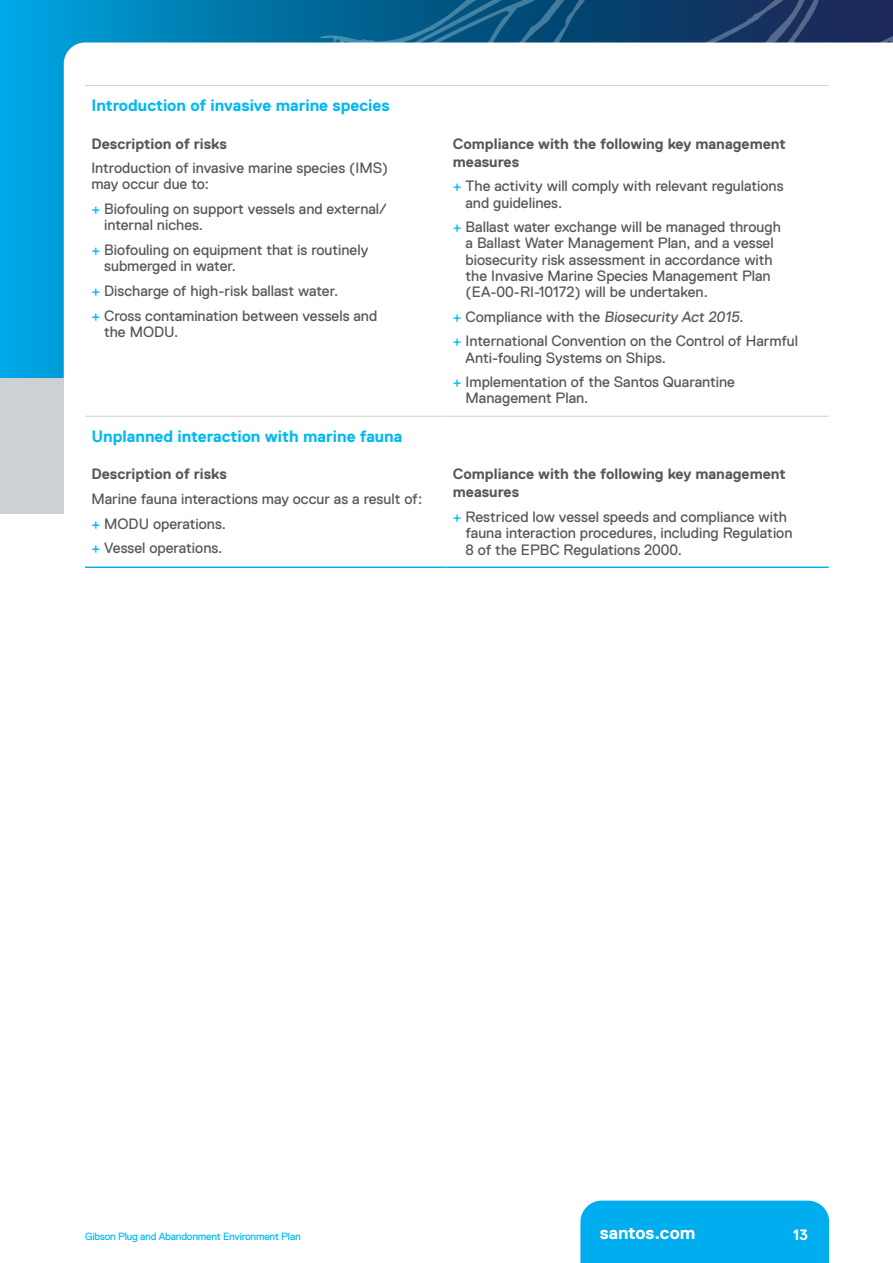
<style>
.page{position:relative;width:893px;height:1263px;background:#fff}
.page>*{position:absolute;margin:0;border:0;box-sizing:border-box;transform-origin:0 0}
.t1{font:700 18px "Replica";color:#fff}
.t2{font:700 16.5px "Replica";color:#00b9f1}
.t3{font:15px/16.2px "Replica Pro";color:#57585a}
.t4{font:700 15px/18.1px "Replica";color:#57585a}
.t5{font:700 15px "Replica";color:#fff}
.t6{font:10.5px "Replica Pro";letter-spacing:-.02em;color:#00b9f1}
.s1{color:#00b9f1}
</style>
<div class="page">
<img style="left:0;top:0;width:314px;height:378px">
<svg style="left:403px;top:0;width:464px;height:43px;background:#164873"></svg>
<svg style="left:64px;top:43px;width:250px;height:335px"></svg>
<div style="left:0;top:378px;width:64px;height:136px;background:#ced1d4"></div>
<div style="left:580px;top:1200px;width:249px;height:63px;background:#00adef"></div>
<hr style="left:85px;top:85px;width:361px;height:1px;background:#ced1d4">
<hr style="left:446px;top:85px;width:383px;height:1px;background:#ced1d4">
<hr style="left:85px;top:416px;width:361px;height:1px;background:#ced1d4">
<hr style="left:446px;top:416px;width:383px;height:1px;background:#ced1d4">
<hr style="left:85px;top:566px;width:361px;height:2px;background:#00adef">
<hr style="left:446px;top:566px;width:383px;height:2px;background:#00adef">
<p class="t2" style="left:91px;top:99px;width:300px">Introduction of invasive marine species</p>
<p class="t4" style="left:91px;top:136px;width:137px">Description of risks</p>
<p class="t3" style="left:91px;top:161px;width:298px">Introduction of invasive marine species (IMS) may occur due to:</p>
<p class="t3" style="left:104px;top:202px;width:284px;text-indent:-13px"><span class="s1">+</span> Biofouling on support vessels and external/ internal niches.</p>
<p class="t3" style="left:104px;top:243px;width:266px;text-indent:-13px"><span class="s1">+</span> Biofouling on equipment that is routinely submerged in water.</p>
<p class="t3" style="left:91px;top:280px;width:287px;line-height:24.8px"><span class="s1">+</span> Discharge of high-risk ballast water.<br><span class="s1">+</span> Cross contamination between vessels and</p>
<p class="t3" style="left:104px;top:325px;width:76px">the MODU.</p>
<p class="t2" style="left:91px;top:430px;width:313px">Unplanned interaction with marine fauna</p>
<p class="t4" style="left:91px;top:466px;width:137px">Description of risks</p>
<p class="t3" style="left:91px;top:488px;width:332px;line-height:24.8px">Marine fauna interactions may occur as a result of: <span class="s1">+</span> MODU operations.<br><span class="s1">+</span> Vessel operations.</p>
<p class="t4" style="left:453px;top:136px;width:334px">Compliance with the following key management measures</p>
<p class="t3" style="left:465px;top:179px;width:320px;text-indent:-13px"><span class="s1">+</span> The activity will comply with relevant regulations and guidelines.</p>
<p class="t3" style="left:466px;top:220px;width:317px;text-indent:-13px"><span class="s1">+</span> Ballast water exchange will be managed through a Ballast Water Management Plan, and a vessel biosecurity risk assessment in accordance with the Invasive Marine Species Management Plan (EA-00-RI-10172) will be undertaken.</p>
<p class="t3" style="left:453px;top:306px;width:347px;line-height:24.8px"><span class="s1">+</span> Compliance with the Biosecurity Act 2015.<br><span class="s1">+</span> International Convention on the Control of Harmful</p>
<p class="t3" style="left:453px;top:346px;width:284px;line-height:24.8px;text-indent:13px">Anti-fouling Systems on Ships.<br><span class="s1">+</span> Implementation of the Santos Quarantine</p>
<p class="t3" style="left:466px;top:392px;width:124px">Management Plan.</p>
<p class="t4" style="left:453px;top:467px;width:334px">Compliance with the following key management measures</p>
<p class="t3" style="left:466px;top:510px;width:328px;text-indent:-13px"><span class="s1">+</span> Restriced low vessel speeds and compliance with fauna interaction procedures, including Regulation<br>8 of the EPBC Regulations 2000.</p>
<p class="t6" style="left:85px;top:1232px;width:217px">Gibson Plug and Abandonment Environment Plan</p>
<p class="t1" style="left:600px;top:1226px;width:97px">santos.com</p>
<p class="t5" style="left:793px;top:1229px;width:16px">13</p>
</div>
